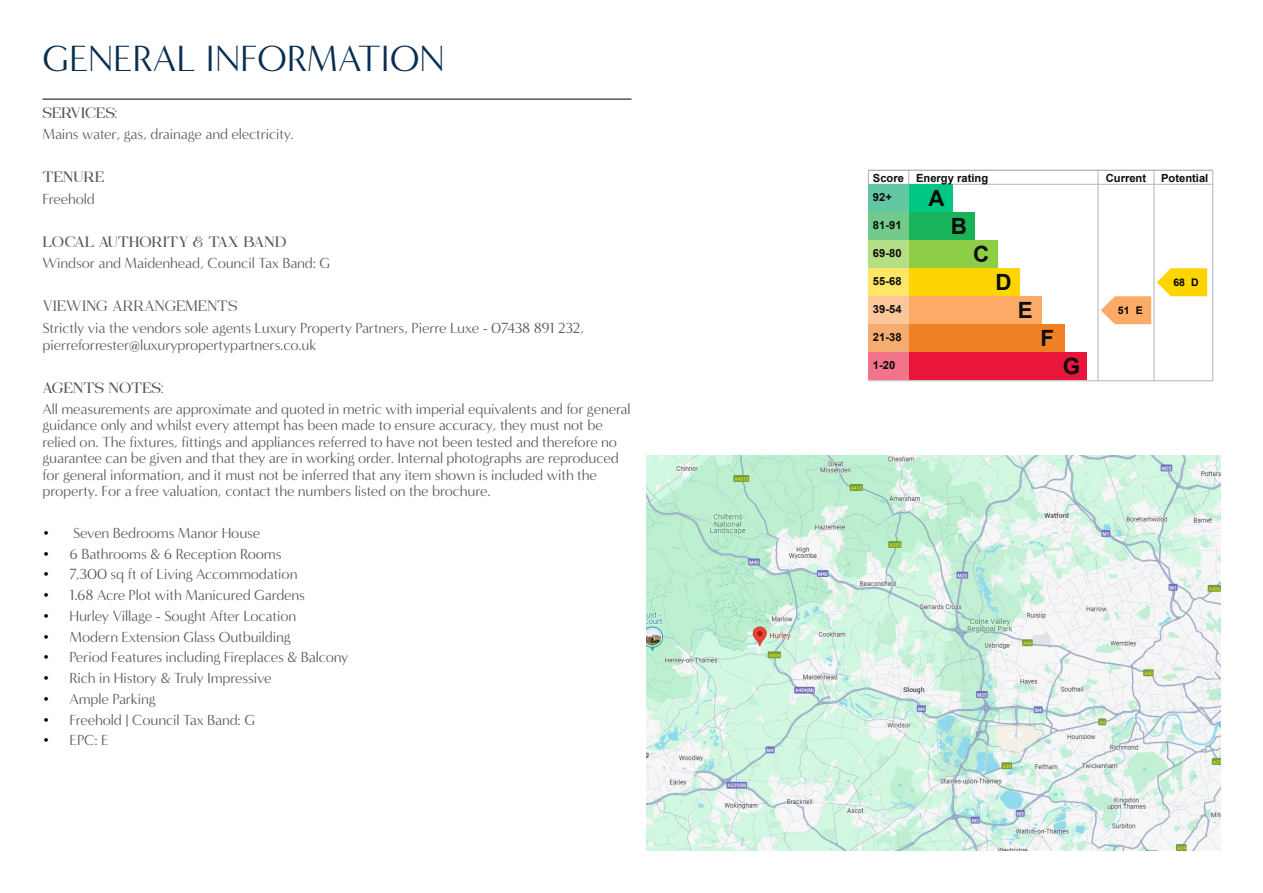
<style>
.page{position:relative;width:1263px;height:893px;background:#fff}
.page>*{position:absolute;margin:0;border:0;box-sizing:border-box;transform-origin:0 0}
.t1{font:37.5px "Minerva Modern";color:#092e51}
.t2{font:700 22.35px "Arial";color:#0b0c0c}
.t3{font:15px/16.5px "Minerva Modern";letter-spacing:-.01em;color:#575756}
.t4{font:500 15px "MILONER";letter-spacing:-.015em;color:#575756}
.t5{font:15px "MILONER";letter-spacing:-.01em;color:#575756}
.t6{font:700 11.25px "Arial";color:#0b0c0c}
.t7{font:700 10.5px "Arial";color:#000}
.s1{font-family:"Gill Sans Std";font-weight:300;color:#000}
</style>
<div class="page">
<img style="left:646px;top:455px;width:574px;height:395px">
<hr style="left:43px;top:99px;width:588px;height:1px;background:#000">
<hr style="left:908px;top:170px;width:1px;height:211px;background:#b1b4b6">
<hr style="left:1098px;top:170px;width:1px;height:211px;background:#b1b4b6">
<hr style="left:1154px;top:170px;width:1px;height:211px;background:#b1b4b6">
<hr style="left:868px;top:184px;width:345px;height:1px;background:#b1b4b6">
<hr style="left:868px;top:170px;width:345px;height:1px;background:#b1b4b6">
<hr style="left:868px;top:170px;width:1px;height:211px;background:#b1b4b6">
<hr style="left:1212px;top:170px;width:1px;height:211px;background:#b1b4b6">
<hr style="left:868px;top:380px;width:345px;height:1px;background:#b1b4b6">
<div style="left:909px;top:184px;width:43px;height:28px;background:#00c781"></div>
<div style="left:909px;top:212px;width:66px;height:28px;background:#19b459"></div>
<div style="left:909px;top:240px;width:88px;height:28px;background:#8dce46"></div>
<div style="left:909px;top:268px;width:111px;height:28px;background:#ffd500"></div>
<div style="left:909px;top:296px;width:133px;height:28px;background:#fcaa65"></div>
<div style="left:909px;top:324px;width:155px;height:28px;background:#ef8023"></div>
<div style="left:909px;top:352px;width:178px;height:28px;background:#e9153b"></div>
<div style="left:868px;top:184px;width:41px;height:28px;background:#64c7a4"></div>
<div style="left:868px;top:212px;width:41px;height:28px;background:#72ca8b"></div>
<div style="left:868px;top:240px;width:41px;height:28px;background:#b4df86"></div>
<div style="left:868px;top:268px;width:41px;height:28px;background:#ffe666"></div>
<div style="left:868px;top:296px;width:41px;height:28px;background:#fdc79b"></div>
<div style="left:868px;top:324px;width:41px;height:28px;background:#f4ac71"></div>
<div style="left:868px;top:352px;width:41px;height:28px;background:#f2738a"></div>
<svg style="left:1101px;top:296px;width:50px;height:28px"></svg>
<svg style="left:1157px;top:268px;width:50px;height:28px"></svg>
<h1 class="t1" style="left:43px;top:37px;width:404px">GENERAL INFORMATION</h1>
<p class="t4" style="left:43px;top:102px;width:76px">SERVICES:</p>
<p class="t3" style="left:43px;top:126px;width:253px">Mains water, gas, drainage and electricity.</p>
<p class="t4" style="left:43px;top:167px;width:64px">TENURE</p>
<p class="t3" style="left:43px;top:191px;width:54px">Freehold</p>
<p class="t4" style="left:43px;top:231px;width:245px">LOCAL AUTHORITY &amp; TAX BAND</p>
<p class="t3" style="left:43px;top:255px;width:289px">Windsor and Maidenhead, Council Tax Band: G</p>
<p class="t5" style="left:43px;top:296px;width:196px">VIEWING ARRANGEMENTS</p>
<p class="t3" style="left:43px;top:319px;width:543px;line-height:17.2px">Strictly via the vendors sole agents Luxury Property Partners, Pierre Luxe - 07438 891 232, pierreforrester@luxurypropertypartners.co.uk</p>
<p class="t4" style="left:43px;top:378px;width:122px">AGENTS NOTES:</p>
<p class="t3" style="left:43px;top:401px;width:590px">All measurements are approximate and quoted in metric with imperial equivalents and for general guidance only and whilst every attempt has been made to ensure accuracy, they must not be relied on. The fixtures, fittings and appliances referred to have not been tested and therefore no guarantee can be given and that they are in working order. Internal photographs are reproduced for general information, and it must not be inferred that any item shown is included with the property. For a free valuation, contact the numbers listed on the brochure.</p>
<p class="t3" style="left:43px;top:525px;width:219px"><span class="s1">•</span> Seven Bedrooms Manor House</p>
<p class="t3" style="left:43px;top:546px;width:240px"><span class="s1">•</span> 6 Bathrooms &amp; 6 Reception Rooms</p>
<p class="t3" style="left:43px;top:566px;width:256px"><span class="s1">•</span> 7,300 sq ft of Living Accommodation</p>
<p class="t3" style="left:43px;top:587px;width:264px"><span class="s1">•</span> 1.68 Acre Plot with Manicured Gardens</p>
<p class="t3" style="left:43px;top:608px;width:255px"><span class="s1">•</span> Hurley Village - Sought After Location</p>
<p class="t3" style="left:43px;top:629px;width:250px"><span class="s1">•</span> Modern Extension Glass Outbuilding</p>
<p class="t3" style="left:43px;top:649px;width:307px"><span class="s1">•</span> Period Features including Fireplaces &amp; Balcony</p>
<p class="t3" style="left:43px;top:670px;width:231px"><span class="s1">•</span> Rich in History &amp; Truly Impressive</p>
<p class="t3" style="left:43px;top:691px;width:115px"><span class="s1">•</span> Ample Parking</p>
<p class="t3" style="left:43px;top:711px;width:214px"><span class="s1">•</span> Freehold | Council Tax Band: G</p>
<p class="t3" style="left:43px;top:732px;width:68px"><span class="s1">•</span> EPC: E</p>
<p class="t6" style="left:873px;top:170px;width:117px">Score Energy rating</p>
<p class="t6" style="left:1106px;top:170px;width:42px">Current</p>
<p class="t6" style="left:1161px;top:170px;width:49px">Potential</p>
<p class="t6" style="left:873px;top:189px;width:20px">92+</p>
<p class="t6" style="left:873px;top:217px;width:30px">81-91</p>
<p class="t6" style="left:873px;top:245px;width:30px">69-80</p>
<p class="t6" style="left:873px;top:273px;width:30px">55-68</p>
<p class="t6" style="left:873px;top:301px;width:30px">39-54</p>
<p class="t6" style="left:873px;top:329px;width:30px">21-38</p>
<p class="t6" style="left:873px;top:357px;width:24px">1-20</p>
<h2 class="t2" style="left:928px;top:182px;width:18px">A</h2>
<h2 class="t2" style="left:951px;top:210px;width:18px">B</h2>
<h2 class="t2" style="left:973px;top:238px;width:18px">C</h2>
<h2 class="t2" style="left:995px;top:266px;width:18px">D</h2>
<h2 class="t2" style="left:1018px;top:294px;width:16px">E</h2>
<h2 class="t2" style="left:1040px;top:322px;width:15px">F</h2>
<h2 class="t2" style="left:1063px;top:350px;width:19px">G</h2>
<p class="t7" style="left:1118px;top:303px;width:26px">51 E</p>
<p class="t7" style="left:1173px;top:275px;width:27px">68 D</p>
</div>
